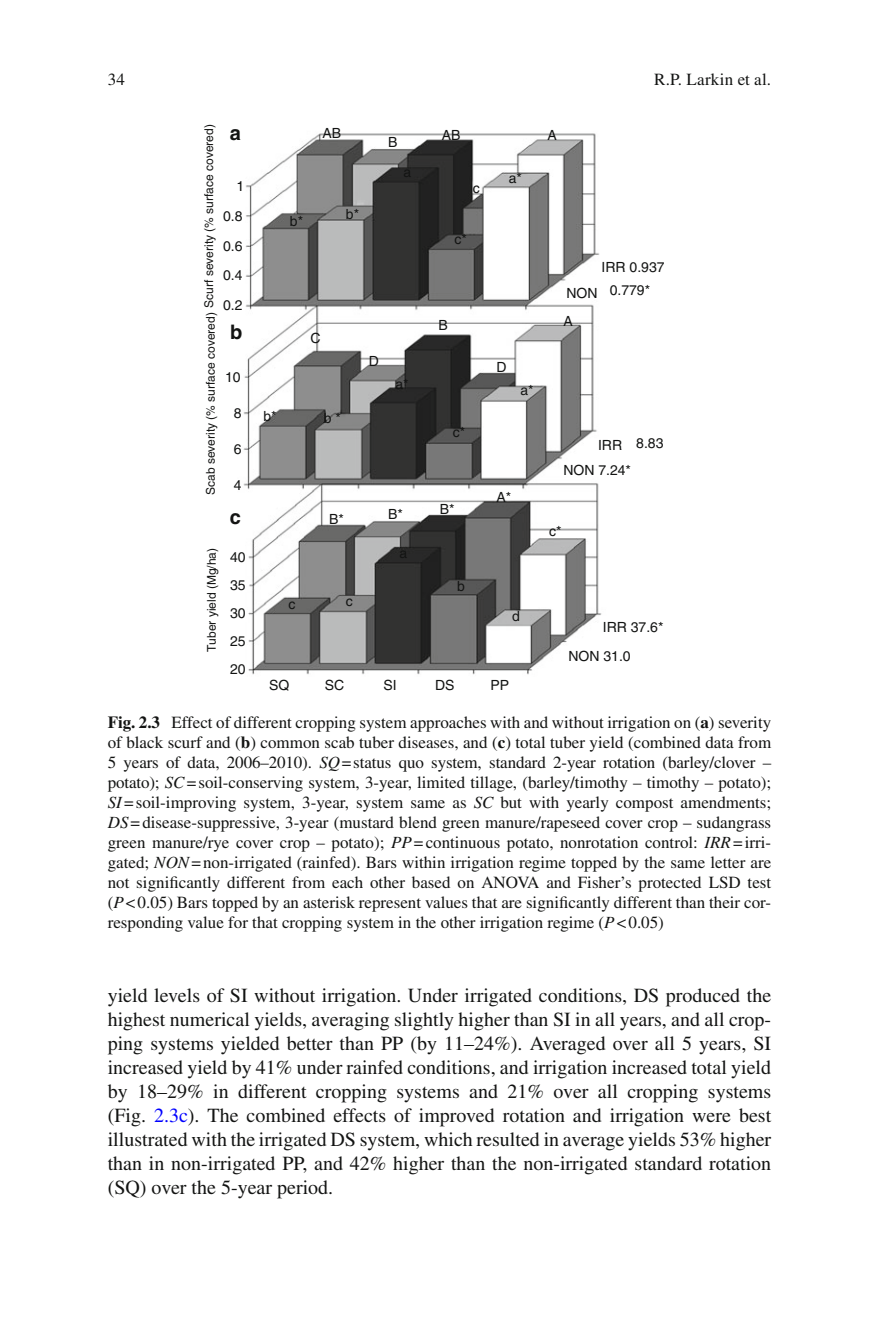
<style>
.page{position:relative;width:879px;height:1333px;background:#fff}
.page>*{position:absolute;margin:0;border:0;box-sizing:border-box;transform-origin:0 0}
.t1{font:20px/24px "Times";color:#131413;text-align:justify}
.t2{font:700 20px "Helvetica";color:#131413}
.t3{font:17px/20px "Times";color:#131413;text-align:justify}
.t4{font:17px "Times";letter-spacing:.02em;color:#131413}
.t5{font:14px/29.6px "Helvetica";color:#131413;text-align:justify}
.t6{font:12px "Helvetica";color:#131413}
.s1{font-weight:700}
.s2{font-style:italic}
.s3{color:#00f}
</style>
<div class="page">
<img style="left:243px;top:133px;width:359px;height:542px">
<p class="t3" style="left:108px;top:71px;width:19px">34</p>
<p class="t4" style="left:654px;top:73px;width:118px">R.P. Larkin et al.</p>
<p class="t6" style="left:205px;top:495px;width:372px;rotate:-90deg">Scab severity (% surface covered) Scurf severity (% surface covered)</p>
<p class="t2" style="left:230px;top:120px;width:13px">a</p>
<p class="t5" style="left:223px;top:173px;width:23px;text-indent:13px">1<br>0.8<br>0.6<br>0.4<br>0.2</p>
<p class="t2" style="left:230px;top:320px;width:14px">b</p>
<p class="t5" style="left:225px;top:364px;width:17px">10</p>
<p class="t5" style="left:234px;top:399px;width:9px">8</p>
<p class="t5" style="left:234px;top:435px;width:9px">6</p>
<p class="t5" style="left:234px;top:471px;width:9px">4</p>
<p class="t6" style="left:207px;top:652px;width:106px;rotate:-90deg">Tuber yield (Mg/ha)</p>
<p class="t2" style="left:230px;top:504px;width:13px">c</p>
<p class="t5" style="left:230px;top:544px;width:17px;line-height:28px">40<br>35<br>30<br>25<br>20</p>
<p class="t5" style="left:323px;top:119px;width:20px">AB</p>
<p class="t5" style="left:442px;top:122px;width:20px">AB</p>
<p class="t5" style="left:547px;top:122px;width:11px">A</p>
<p class="t5" style="left:388px;top:129px;width:11px">B</p>
<p class="t5" style="left:290px;top:207px;width:15px">b*</p>
<p class="t5" style="left:346px;top:200px;width:15px">b*</p>
<p class="t5" style="left:311px;top:324px;width:12px">C</p>
<p class="t5" style="left:263px;top:402px;width:15px">b*</p>
<p class="t5" style="left:324px;top:404px;width:19px">b *</p>
<p class="t5" style="left:369px;top:348px;width:12px">D</p>
<p class="t5" style="left:395px;top:370px;width:15px">a*</p>
<p class="t5" style="left:329px;top:505px;width:16px">B*</p>
<p class="t5" style="left:388px;top:500px;width:16px">B*</p>
<p class="t5" style="left:288px;top:590px;width:8px">c</p>
<p class="t5" style="left:346px;top:588px;width:8px">c</p>
<p class="t5" style="left:399px;top:540px;width:9px">a</p>
<p class="t5" style="left:473px;top:174px;width:8px">c</p>
<p class="t5" style="left:454px;top:226px;width:14px">c*</p>
<p class="t5" style="left:509px;top:164px;width:15px">a*</p>
<p class="t5" style="left:438px;top:312px;width:11px">B</p>
<p class="t5" style="left:453px;top:418px;width:14px">c*</p>
<p class="t5" style="left:440px;top:495px;width:16px">B*</p>
<p class="t5" style="left:457px;top:573px;width:9px">b</p>
<p class="t5" style="left:496px;top:353px;width:12px">D</p>
<p class="t5" style="left:520px;top:376px;width:15px">a*</p>
<p class="t5" style="left:496px;top:483px;width:16px">A*</p>
<p class="t5" style="left:512px;top:602px;width:9px">d</p>
<p class="t5" style="left:269px;top:671px;width:22px">SQ</p>
<p class="t5" style="left:325px;top:671px;width:21px">SC</p>
<p class="t5" style="left:383px;top:671px;width:15px">SI</p>
<p class="t5" style="left:435px;top:671px;width:21px">DS</p>
<p class="t5" style="left:490px;top:671px;width:20px">PP</p>
<p class="t5" style="left:601px;top:254px;width:65px">IRR 0.937</p>
<p class="t5" style="left:566px;top:279px;width:33px">NON</p>
<p class="t5" style="left:563px;top:307px;width:11px">A</p>
<p class="t5" style="left:609px;top:277px;width:42px">0.779*</p>
<p class="t5" style="left:598px;top:431px;width:26px">IRR</p>
<p class="t5" style="left:636px;top:430px;width:29px">8.83</p>
<p class="t5" style="left:563px;top:457px;width:69px">NON 7.24*</p>
<p class="t5" style="left:549px;top:517px;width:14px">c*</p>
<p class="t5" style="left:603px;top:613px;width:62px">IRR 37.6*</p>
<p class="t5" style="left:568px;top:642px;width:64px">NON 31.0</p>
<p class="t3" style="left:108px;top:714px;width:665px"><span class="s1">Fig. 2.3</span> Effect of different cropping system approaches with and without irrigation on ( <span class="s1">a</span> ) severity of black scurf and ( <span class="s1">b</span> ) common scab tuber diseases, and ( <span class="s1">c</span> ) total tuber yield (combined data from 5 years of data, 2006–2010). <span class="s2">SQ</span> = status quo system, standard 2-year rotation (barley/clover – potato); <span class="s2">SC</span> = soil-conserving system, 3-year, limited tillage, (barley/timothy – timothy – potato); <span class="s2">SI</span> = soil-improving system, 3-year, system same as <span class="s2">SC</span> but with yearly compost amendments; <span class="s2">DS</span> = disease-suppressive, 3-year (mustard blend green manure/rapeseed cover crop – sudangrass green manure/rye cover crop – potato); <span class="s2">PP</span> = continuous potato, nonrotation control: <span class="s2">IRR</span> = irri&shy;gated; <span class="s2">NON</span> = non-irrigated (rainfed). Bars within irrigation regime topped by the same letter are not signi fi cantly different from each other based on ANOVA and Fisher’s protected LSD test ( <span class="s2">P</span> &lt; 0.05) Bars topped by an asterisk represent values that are signi fi cantly different than their cor&shy;responding value for that cropping system in the other irrigation regime ( <span class="s2">P</span> &lt; 0.05)</p>
<p class="t1" style="left:108px;top:984px;width:665px">yield levels of SI without irrigation. Under irrigated conditions, DS produced the highest numerical yields, averaging slightly higher than SI in all years, and all crop&shy;ping systems yielded better than PP (by 11–24%). Averaged over all 5 years, SI increased yield by 41% under rainfed conditions, and irrigation increased total yield by 18–29% in different cropping systems and 21% over all cropping systems (Fig. <span class="s3">2.3c</span> ). The combined effects of improved rotation and irrigation were best illustrated with the irrigated DS system, which resulted in average yields 53% higher than in non-irrigated PP, and 42% higher than the non-irrigated standard rotation (SQ) over the 5-year period.</p>
</div>
